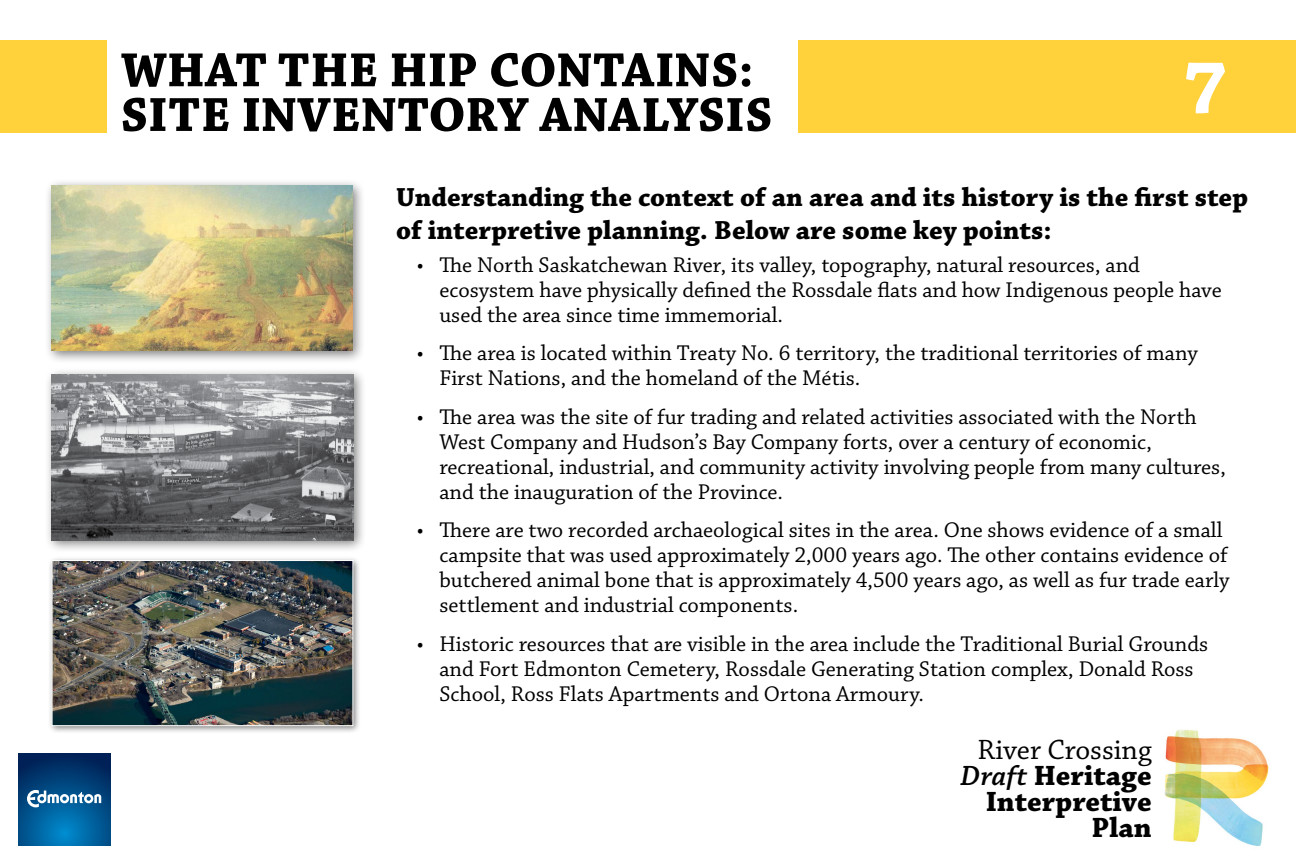
<style>
.page{position:relative;width:1296px;height:864px;background:#fff}
.page>*{position:absolute;margin:0;border:0;box-sizing:border-box;transform-origin:0 0}
.t1{font:700 78px "Chaparral Pro";color:#fff}
.t2{font:700 50.5px "Chaparral Pro";color:#000}
.t3{font:700 29.4px/26px "Chaparral Pro";color:#000;text-align:right}
.t4{font:700 27.5px/33px "Chaparral Pro";color:#000}
.t5{font:22.5px/25px "Chaparral Pro";color:#000}
.s1{font-weight:400}
.s2{font-weight:600;font-style:italic}
</style>
<div class="page">
<div style="left:798px;top:40px;width:498px;height:92px;background:#ffd13b"></div>
<svg style="left:18px;top:753px;width:93px;height:93px;background:#004b85"></svg>
<svg style="left:27px;top:790px;width:74px;height:17px"></svg>
<div style="left:0;top:40px;width:107px;height:92px;background:#ffd13a"></div>
<img style="left:1164px;top:729px;width:105px;height:117px">
<div style="left:48px;top:556px;width:313px;height:178px;background:#000;opacity:.5"></div>
<img style="left:54px;top:562px;width:297px;height:162px">
<div style="left:52px;top:560px;width:301px;height:166px;border:1px solid #fdfdfd"></div>
<div style="left:44px;top:367px;width:322px;height:187px;background:#000;opacity:.5"></div>
<img style="left:52px;top:375px;width:301px;height:165px">
<div style="left:44px;top:178px;width:322px;height:186px;background:#000;opacity:.5"></div>
<img style="left:52px;top:185px;width:301px;height:166px">
<h2 class="t2" style="left:121px;top:41px;width:634px">WHAT THE HIP CONTAINS:</h2>
<h1 class="t1" style="left:1183px;top:42px;width:45px">7</h1>
<h2 class="t2" style="left:121px;top:85px;width:653px">SITE INVENTORY ANALYSIS</h2>
<p class="t4" style="left:396px;top:182px;width:854px">Understanding the context of an area and its history is the first step of interpretive planning. Below are some key points:</p>
<p class="t5" style="left:439px;top:253px;width:784px;text-indent:-22px">• The North Saskatchewan River, its valley, topography, natural resources, and ecosystem have physically defined the Rossdale flats and how Indigenous people have used the area since time immemorial.</p>
<p class="t5" style="left:439px;top:342px;width:760px;text-indent:-22px">• The area is located within Treaty No. 6 territory, the traditional territories of many<br>First Nations, and the homeland of the Métis.</p>
<p class="t5" style="left:439px;top:405px;width:788px;text-indent:-22px">• The area was the site of fur trading and related activities associated with the North West Company and Hudson’s Bay Company forts, over a century of economic, recreational, industrial, and community activity involving people from many cultures, and the inauguration of the Province.</p>
<p class="t5" style="left:439px;top:519px;width:792px;text-indent:-22px">• There are two recorded archaeological sites in the area. One shows evidence of a small campsite that was used approximately 2,000 years ago. The other contains evidence of butchered animal bone that is approximately 4,500 years ago, as well as fur trade early settlement and industrial components.</p>
<p class="t5" style="left:439px;top:632px;width:770px;text-indent:-22px">• Historic resources that are visible in the area include the Traditional Burial Grounds and Fort Edmonton Cemetery, Rossdale Generating Station complex, Donald Ross<br>School, Ross Flats Apartments and Ortona Armoury.</p>
<h3 class="t3" style="left:961px;top:737px;width:193px"><span class="s1">River Crossing<br></span><span class="s2">Draft</span> Heritage<br>Interpretive<br>Plan</h3>
</div>
